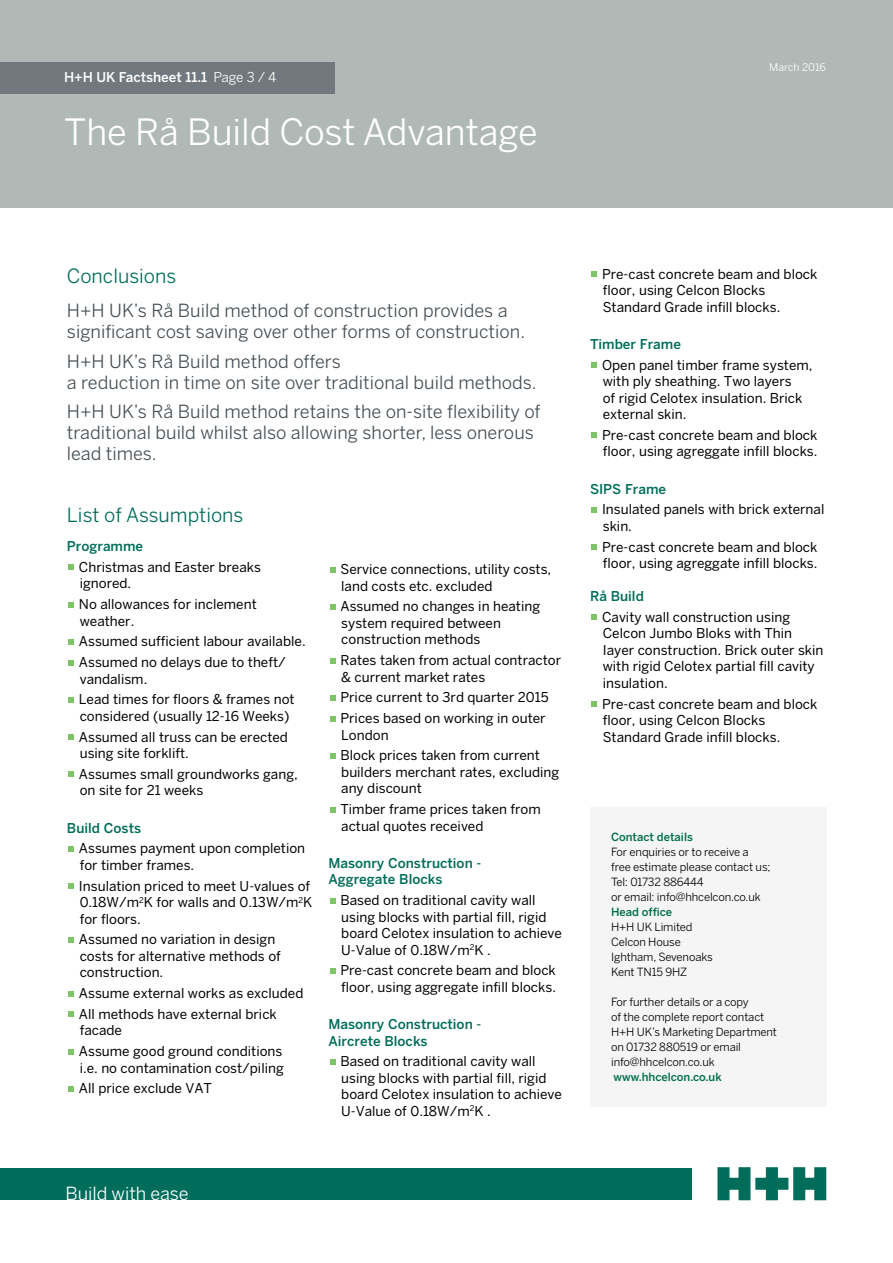
<style>
.page{position:relative;width:893px;height:1263px;background:#fff}
.page>*{position:absolute;margin:0;border:0;box-sizing:border-box;transform-origin:0 0}
.t1{font:36px "Benton Sans";color:#fff}
.t2{font:19.5px "Benton Sans";color:#006d5b}
.t3{font:18px/21px "Benton Sans";color:#464f54}
.t4{font:18px "Benton Sans";color:#fff}
.t5{font:13.5px/16.5px "Benton Sans";color:#000}
.t6{font:500 13.5px/16.5px "Benton Sans";color:#006d5b}
.t7{font:500 13.5px "Benton Sans";color:#fff}
.t8{font:11.25px/15px "Benton Sans";letter-spacing:-.01em;color:#000}
.t9{font:500 11.25px "Benton Sans";color:#00704a}
.t10{font:10.5px "Benton Sans";color:#fff}
.s1{font-weight:400}
</style>
<div class="page">
<div style="left:0;top:0;width:893px;height:208px;background:#b1b9b6"></div>
<div style="left:0;top:63px;width:335px;height:31px;background:#72797e"></div>
<svg style="left:717px;top:1167px;width:110px;height:34px"></svg>
<div style="left:0;top:1168px;width:692px;height:31px;background:#006d5b"></div>
<svg style="left:68px;top:565px;width:6px;height:5px"></svg>
<svg style="left:68px;top:602px;width:6px;height:5px"></svg>
<svg style="left:68px;top:639px;width:6px;height:5px"></svg>
<svg style="left:68px;top:660px;width:6px;height:5px"></svg>
<svg style="left:68px;top:697px;width:6px;height:5px"></svg>
<svg style="left:68px;top:735px;width:6px;height:5px"></svg>
<svg style="left:68px;top:772px;width:6px;height:5px"></svg>
<svg style="left:68px;top:846px;width:6px;height:5px"></svg>
<svg style="left:68px;top:884px;width:6px;height:5px"></svg>
<svg style="left:68px;top:937px;width:6px;height:5px"></svg>
<svg style="left:68px;top:991px;width:6px;height:5px"></svg>
<svg style="left:68px;top:1012px;width:6px;height:5px"></svg>
<svg style="left:68px;top:1049px;width:6px;height:5px"></svg>
<svg style="left:68px;top:1086px;width:6px;height:5px"></svg>
<svg style="left:330px;top:567px;width:5px;height:5px"></svg>
<svg style="left:330px;top:604px;width:5px;height:5px"></svg>
<svg style="left:330px;top:658px;width:5px;height:5px"></svg>
<svg style="left:330px;top:695px;width:5px;height:5px"></svg>
<svg style="left:330px;top:716px;width:5px;height:5px"></svg>
<svg style="left:330px;top:753px;width:5px;height:5px"></svg>
<svg style="left:330px;top:807px;width:5px;height:5px"></svg>
<svg style="left:330px;top:898px;width:5px;height:5px"></svg>
<svg style="left:330px;top:968px;width:5px;height:5px"></svg>
<svg style="left:330px;top:1059px;width:5px;height:5px"></svg>
<svg style="left:591px;top:271px;width:6px;height:6px"></svg>
<svg style="left:591px;top:362px;width:6px;height:6px"></svg>
<svg style="left:591px;top:433px;width:6px;height:5px"></svg>
<svg style="left:591px;top:507px;width:6px;height:5px"></svg>
<svg style="left:591px;top:544px;width:6px;height:6px"></svg>
<svg style="left:591px;top:615px;width:6px;height:5px"></svg>
<svg style="left:591px;top:701px;width:6px;height:6px"></svg>
<div style="left:590px;top:807px;width:236px;height:300px;background:#f4f5f4"></div>
<p class="t7" style="left:64px;top:69px;width:214px">H+H UK Factsheet 11.1 <span class="s1">Page 3 / 4</span></p>
<h1 class="t1" style="left:64px;top:111px;width:475px">The Rå Build Cost Advantage</h1>
<p class="t10" style="left:769px;top:61px;width:58px">March 2016</p>
<h2 class="t2" style="left:67px;top:265px;width:111px">Conclusions</h2>
<h3 class="t3" style="left:67px;top:300px;width:460px">H+H UK’s Rå Build method of construction provides a significant cost saving over other forms of construction.</h3>
<h3 class="t3" style="left:67px;top:350px;width:471px">H+H UK’s Rå Build method offers<br>a reduction in time on site over traditional build methods.</h3>
<h3 class="t3" style="left:67px;top:401px;width:475px">H+H UK’s Rå Build method retains the on-site flexibility of traditional build whilst also allowing shorter, less onerous lead times.</h3>
<h2 class="t2" style="left:67px;top:503px;width:178px">List of Assumptions</h2>
<p class="t6" style="left:67px;top:538px;width:78px">Programme</p>
<p class="t5" style="left:79px;top:558px;width:184px">Christmas and Easter breaks ignored.</p>
<p class="t5" style="left:79px;top:596px;width:179px">No allowances for inclement weather.</p>
<p class="t5" style="left:79px;top:631px;width:228px;line-height:20.7px">Assumed sufficient labour available.<br>Assumed no delays due to theft/</p>
<p class="t5" style="left:79px;top:668px;width:217px;line-height:20.7px">vandalism.<br>Lead times for floors &amp; frames not</p>
<p class="t5" style="left:79px;top:705px;width:212px;line-height:20.7px">considered (usually 12-16 Weeks)<br>Assumed all truss can be erected</p>
<p class="t5" style="left:79px;top:743px;width:220px;line-height:20.7px">using site forklift.<br>Assumes small groundworks gang,</p>
<p class="t5" style="left:80px;top:782px;width:125px">on site for 21 weeks</p>
<p class="t6" style="left:67px;top:819px;width:76px">Build Costs</p>
<p class="t5" style="left:79px;top:840px;width:228px">Assumes payment upon completion for timber frames.</p>
<p class="t5" style="left:79px;top:877px;width:235px">Insulation priced to meet U-values of<br>0.18W/m<sup>2</sup>K for walls and 0.13W/m<sup>2</sup>K for floors.</p>
<p class="t5" style="left:79px;top:931px;width:203px">Assumed no variation in design costs for alternative methods of construction.</p>
<p class="t5" style="left:79px;top:983px;width:226px;line-height:20.7px">Assume external works as excluded<br>All methods have external brick</p>
<p class="t5" style="left:79px;top:1020px;width:205px;line-height:20.7px">facade<br>Assume good ground conditions</p>
<p class="t5" style="left:79px;top:1057px;width:206px;line-height:20.7px">i.e. no contamination cost/piling<br>All price exclude VAT</p>
<p class="t5" style="left:340px;top:561px;width:212px">Service connections, utility costs, land costs etc. excluded</p>
<p class="t5" style="left:340px;top:598px;width:201px">Assumed no changes in heating system required between construction methods</p>
<p class="t5" style="left:340px;top:652px;width:222px">Rates taken from actual contractor &amp; current market rates</p>
<p class="t5" style="left:340px;top:687px;width:210px;line-height:20.7px">Price current to 3rd quarter 2015<br>Prices based on working in outer</p>
<p class="t5" style="left:340px;top:724px;width:201px;line-height:20.7px">London<br>Block prices taken from current</p>
<p class="t5" style="left:341px;top:763px;width:220px">builders merchant rates, excluding any discount</p>
<p class="t5" style="left:340px;top:801px;width:202px">Timber frame prices taken from actual quotes received</p>
<p class="t6" style="left:328px;top:854px;width:154px">Masonry Construction -<br>Aggregate Blocks</p>
<p class="t5" style="left:340px;top:892px;width:223px">Based on traditional cavity wall using blocks with partial fill, rigid board Celotex insulation to achieve<br>U-Value of 0.18W/m<sup>2</sup>K .</p>
<p class="t5" style="left:340px;top:962px;width:217px">Pre-cast concrete beam and block floor, using aggregate infill blocks.</p>
<p class="t6" style="left:328px;top:1016px;width:154px">Masonry Construction -<br>Aircrete Blocks</p>
<p class="t5" style="left:340px;top:1053px;width:223px">Based on traditional cavity wall using blocks with partial fill, rigid board Celotex insulation to achieve<br>U-Value of 0.18W/m<sup>2</sup>K .</p>
<h3 class="t4" style="left:65px;top:1182px;width:125px">Build with ease</h3>
<p class="t5" style="left:602px;top:265px;width:217px">Pre-cast concrete beam and block floor, using Celcon Blocks<br>Standard Grade infill blocks.</p>
<p class="t6" style="left:590px;top:335px;width:92px">Timber Frame</p>
<p class="t5" style="left:602px;top:356px;width:212px">Open panel timber frame system, with ply sheathing. Two layers<br>of rigid Celotex insulation. Brick external skin.</p>
<p class="t5" style="left:602px;top:426px;width:217px">Pre-cast concrete beam and block floor, using agreggate infill blocks.</p>
<p class="t6" style="left:590px;top:480px;width:78px">SIPS Frame</p>
<p class="t5" style="left:602px;top:501px;width:224px">Insulated panels with brick external skin.</p>
<p class="t5" style="left:602px;top:538px;width:217px">Pre-cast concrete beam and block floor, using agreggate infill blocks.</p>
<p class="t6" style="left:590px;top:588px;width:55px">Rå Build</p>
<p class="t5" style="left:602px;top:608px;width:223px">Cavity wall construction using<br>Celcon Jumbo Bloks with Thin<br>Iayer construction. Brick outer skin with rigid Celotex partial fill cavity insulation.</p>
<p class="t5" style="left:602px;top:695px;width:217px">Pre-cast concrete beam and block floor, using Celcon Blocks<br>Standard Grade infill blocks.</p>
<p class="t9" style="left:611px;top:831px;width:83px">Contact details</p>
<p class="t8" style="left:611px;top:845px;width:161px">For enquiries or to receive a free estimate please contact us;<br>Tel: 01732 886444<br>or email: info@hhcelcon.co.uk</p>
<p class="t9" style="left:611px;top:905px;width:63px">Head office</p>
<p class="t8" style="left:611px;top:920px;width:103px">H+H UK Limited<br>Celcon House<br>Ightham, Sevenoaks<br>Kent TN15 9HZ</p>
<p class="t8" style="left:611px;top:995px;width:167px">For further details or a copy<br>of the complete report contact<br>H+H UK’s Marketing Department on 01732 880519 or email info@hhcelcon.co.uk</p>
<p class="t9" style="left:613px;top:1070px;width:110px">www.hhcelcon.co.uk</p>
</div>
